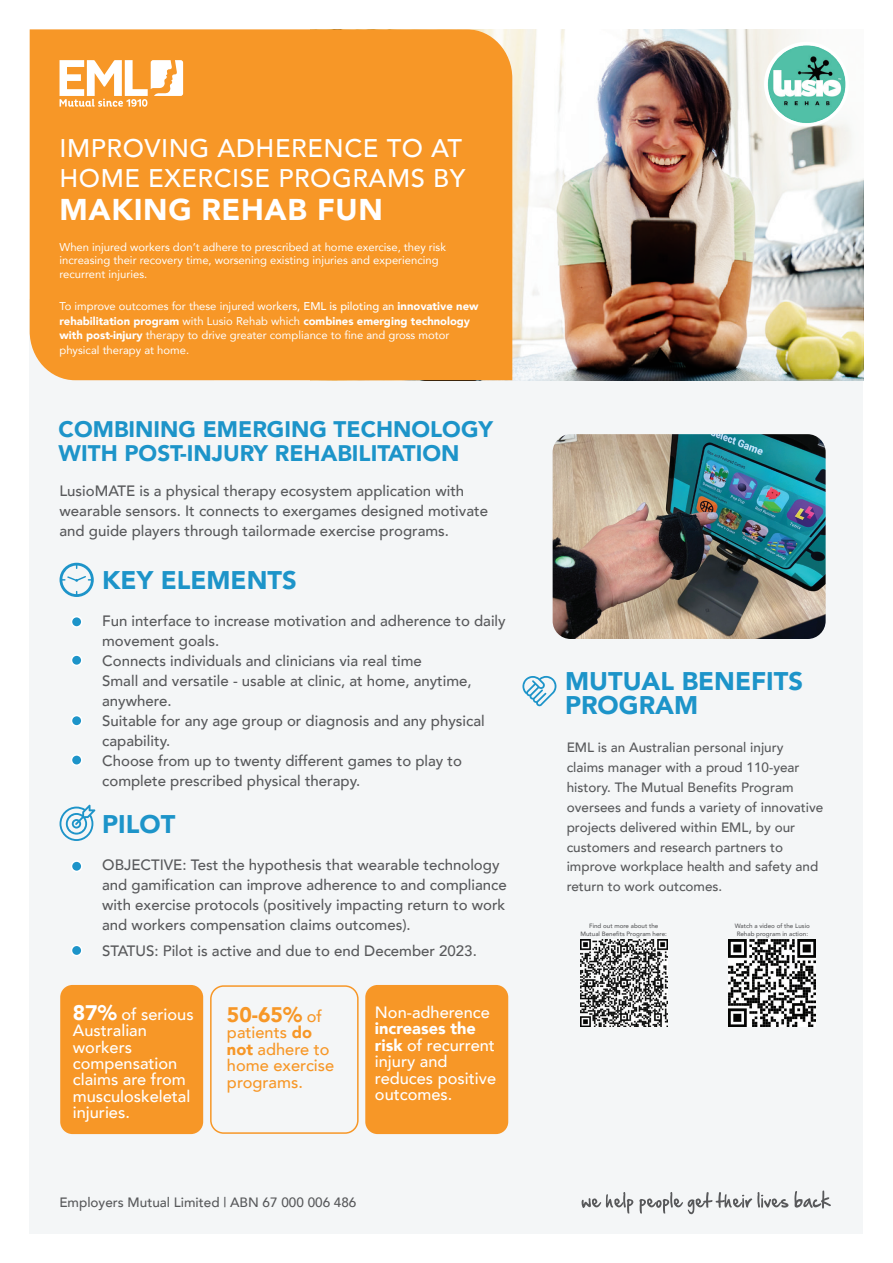
<style>
.page{position:relative;width:893px;height:1263px;background:#fff}
.page>*{position:absolute;margin:0;border:0;box-sizing:border-box;transform-origin:0 0}
.t1{font:900 30px "Avenir";letter-spacing:.02em;color:#fff}
.t2{font:500 25.5px/30px "Avenir";letter-spacing:.02em;color:#fff}
.t3{font:900 25.5px/23.7px "Avenir";color:#1d94c9}
.t4{font:900 22.5px/23.7px "Avenir";color:#1d94c9}
.t5{font:900 21px "Avenir";color:#f79727}
.t6{font:500 16.35px/16.4px "Avenir";color:#fff}
.t7{font:500 16.35px/16.4px "Avenir";color:#f79727}
.t8{font:500 15px/20px "Avenir";color:#58595b}
.t9{font:500 13.5px/20px "Avenir";color:#58595b}
.t10{font:11.25px/14.7px "Avenir";color:#fff}
.t11{font:500 6.3px/7.5px "Avenir";color:#58595b;text-align:center}
.s1{font-weight:500}
.s2{font-weight:900}
.s3{font-weight:900;font-size:21px}
.s4{font-weight:500;font-size:16.35px}
</style>
<div class="page">
<div style="left:30px;top:299px;width:833px;height:934px;background:#f4f6f7"></div>
<svg style="left:582px;top:1192px;width:51px;height:21px"></svg>
<svg style="left:639px;top:1192px;width:149px;height:22px"></svg>
<svg style="left:794px;top:1190px;width:37px;height:18px"></svg>
<img style="left:512px;top:29px;width:351px;height:351px">
<img style="left:733px;top:29px;width:130px;height:108px">
<div style="left:71px;top:617px;width:11px;height:10px;background:#1d94c9;border-radius:50%"></div>
<div style="left:71px;top:616px;width:12px;height:12px;border:2px solid #fff;border-radius:50%"></div>
<div style="left:71px;top:655px;width:11px;height:10px;background:#1d94c9;border-radius:50%"></div>
<div style="left:71px;top:654px;width:12px;height:12px;border:2px solid #fff;border-radius:50%"></div>
<div style="left:71px;top:715px;width:11px;height:11px;background:#1d94c9;border-radius:50%"></div>
<div style="left:71px;top:715px;width:12px;height:12px;border:2px solid #fff;border-radius:50%"></div>
<div style="left:71px;top:755px;width:11px;height:10px;background:#1d94c9;border-radius:50%"></div>
<div style="left:71px;top:754px;width:12px;height:12px;border:2px solid #fff;border-radius:50%"></div>
<svg style="left:60px;top:805px;width:35px;height:36px"></svg>
<svg style="left:60px;top:563px;width:34px;height:34px"></svg>
<svg style="left:522px;top:676px;width:34px;height:30px"></svg>
<div style="left:30px;top:29px;width:482px;height:351px;background:#f79727"></div>
<svg style="left:60px;top:60px;width:123px;height:47px"></svg>
<img style="left:580px;top:939px;width:87px;height:87px">
<img style="left:729px;top:939px;width:87px;height:87px">
<div style="left:71px;top:861px;width:11px;height:10px;background:#1d94c9;border-radius:50%"></div>
<div style="left:71px;top:860px;width:12px;height:12px;border:2px solid #fff;border-radius:50%"></div>
<div style="left:71px;top:945px;width:11px;height:11px;background:#1d94c9;border-radius:50%"></div>
<div style="left:71px;top:944px;width:12px;height:12px;border:2px solid #fff;border-radius:50%"></div>
<div style="left:210px;top:985px;width:149px;height:149px;border:2px solid #f79727;border-radius:13px"></div>
<div style="left:365px;top:985px;width:143px;height:149px;background:#f79727;border-radius:12px"></div>
<div style="left:60px;top:985px;width:143px;height:149px;background:#f79727;border-radius:12px"></div>
<img style="left:553px;top:434px;width:273px;height:205px">
<h2 class="t2" style="left:60px;top:132px;width:407px">IMPROVING ADHERENCE TO AT<br>HOME EXERCISE PROGRAMS BY</h2>
<h1 class="t1" style="left:60px;top:184px;width:325px">MAKING REHAB FUN</h1>
<p class="t10" style="left:60px;top:240px;width:388px;line-height:13.5px">When injured workers don’t adhere to prescribed at home exercise, they risk increasing their recovery time, worsening existing injuries and experiencing recurrent injuries.</p>
<p class="t10" style="left:60px;top:298px;width:420px">To improve outcomes for these injured workers<span class="s1">, EML is piloting an</span> <span class="s2">innovative new rehabilitation program</span> with Lusio Rehab which <span class="s2">combines emerging technology with post-injury</span> therapy to drive greater compliance to fine and gross motor physical therapy at home.</p>
<h3 class="t4" style="left:59px;top:417px;width:436px">COMBINING EMERGING TECHNOLOGY<br>WITH POST-INJURY REHABILITATION</h3>
<p class="t8" style="left:60px;top:480px;width:430px">LusioMATE is a physical therapy ecosystem application with wearable sensors. It connects to exergames designed motivate and guide players through tailormade exercise programs.</p>
<h2 class="t3" style="left:102px;top:567px;width:196px">KEY ELEMENTS</h2>
<p class="t8" style="left:102px;top:610px;width:405px">Fun interface to increase motivation and adherence to daily movement goals.<br>Connects individuals and clinicians via real time<br>Small and versatile - usable at clinic, at home, anytime, anywhere.<br>Suitable for any age group or diagnosis and any physical capability.<br>Choose from up to twenty different games to play to complete prescribed physical therapy.</p>
<h2 class="t3" style="left:102px;top:811px;width:75px">PILOT</h2>
<p class="t8" style="left:102px;top:854px;width:406px">OBJECTIVE: Test the hypothesis that wearable technology and gamification can improve adherence to and compliance with exercise protocols (positively impacting return to work and workers compensation claims outcomes).</p>
<p class="t8" style="left:102px;top:940px;width:376px">STATUS: Pilot is active and due to end December 2023.</p>
<p class="t6" style="left:73px;top:1005px;width:122px"><span class="s3">87%</span> of serious<br>Australian workers compensation claims are from musculoskeletal injuries.</p>
<h3 class="t5" style="left:227px;top:996px;width:96px">50-65% <span class="s4">of</span></h3>
<p class="t7" style="left:227px;top:1023px;width:109px">patients <span class="s2">do not</span> adhere to home exercise programs.</p>
<p class="t6" style="left:375px;top:1003px;width:116px">Non-adherence</p>
<p class="t6" style="left:375px;top:1019px;width:123px"><span class="s2">increases the risk</span> of recurrent injury and reduces positive outcomes.</p>
<p class="t9" style="left:59px;top:1192px;width:299px">Employers Mutual Limited | ABN 67 000 006 486</p>
<h2 class="t3" style="left:565px;top:669px;width:240px">MUTUAL BENEFITS<br>PROGRAM</h2>
<p class="t9" style="left:567px;top:736px;width:258px">EML is an Australian personal injury claims manager with a proud 110-year history. The Mutual Benefits Program oversees and funds a variety of innovative projects delivered within EML, by our customers and research partners to improve workplace health and safety and return to work outcomes.</p>
<p class="t11" style="left:580px;top:922px;width:88px">Find out more about the<br>Mutual Benefits Program here:</p>
<p class="t11" style="left:735px;top:922px;width:77px;text-align:left">Watch a video of the Lusio<br>Rehab program in action:</p>
</div>
